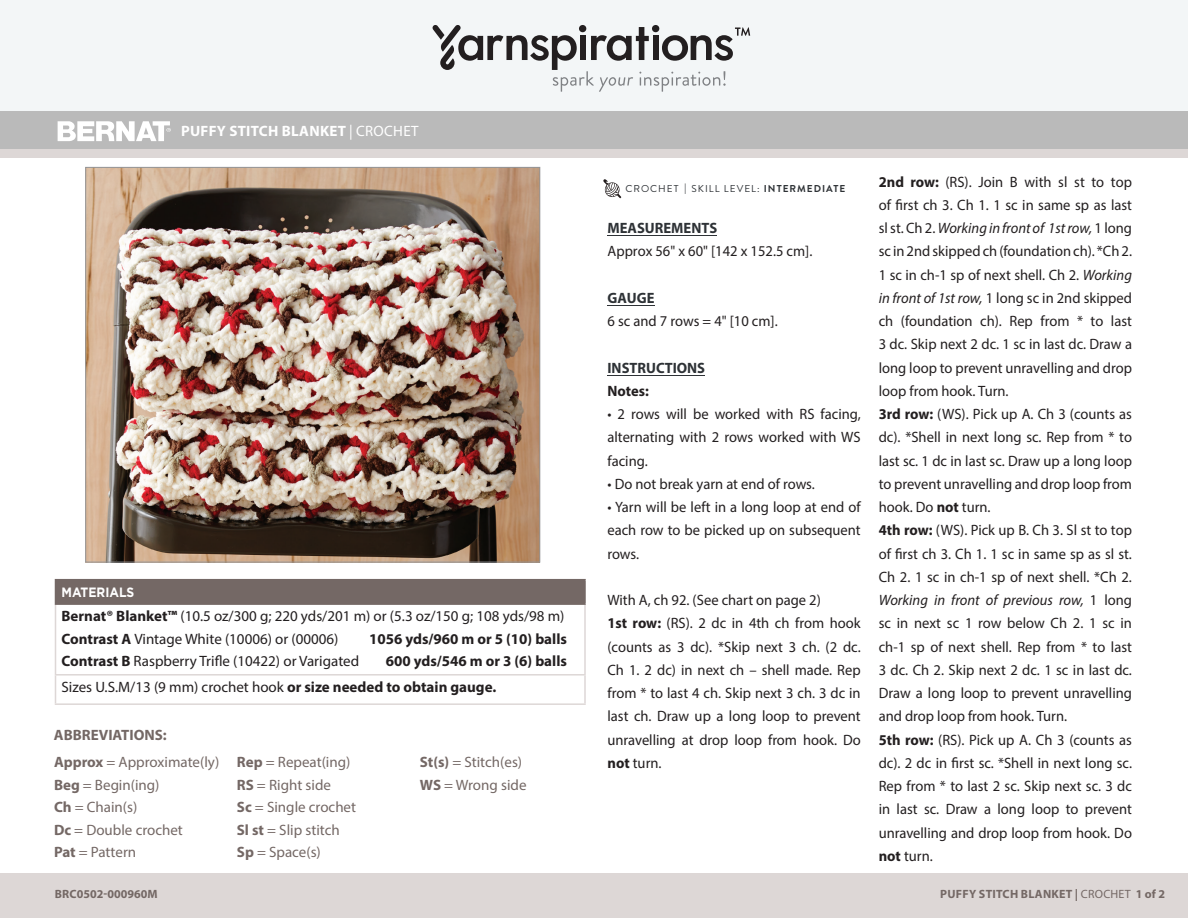
<style>
.page{position:relative;width:1188px;height:918px;background:#fff}
.page>*{position:absolute;margin:0;border:0;box-sizing:border-box;transform-origin:0 0}
.t1{font:15px/23.2px "Myriad Pro";color:#231f20}
.t2{font:15px/22.5px "Myriad Pro";color:#746865}
.t3{font:700 15px/25.7px "Myriad Pro";color:#231f20}
.Pattern_Title{font:700 15px "Myriad Pro";letter-spacing:.02em;color:#fff}
.t4{font:700 15px/23.2px "Myriad Pro";color:#2e3236}
.t5{font:700 15px "Myriad Pro";color:#746865}
.t6{font:700 13.5px "Gotham";color:#fff;scale:.9 1}
.t7{font:700 12px "Myriad Pro";letter-spacing:.02em;color:#746865}
.t8{font:700 12px "Myriad Pro";color:#746865}
.t9{font:9.9px "Brandon Grotesque";letter-spacing:.1em;color:#2d3135}
.s1{font-weight:400}
.s2{font-weight:700}
.s3{font-weight:700;color:#2e3236}
.s4{color:#231f20}
.s5{font-style:italic}
</style>
<div class="page">
<div style="left:0;top:149px;width:1188px;height:9px;background:#ddd7d6"></div>
<div style="left:0;top:111px;width:1188px;height:38px;background:#bababa"></div>
<div style="left:0;top:0;width:1188px;height:111px;background:#f3f6f7"></div>
<svg style="left:433px;top:25px;width:318px;height:67px"></svg>
<div style="left:0;top:874px;width:1188px;height:44px;background:#ddd7d6"></div>
<hr style="left:608px;top:375px;width:97px;height:1px;background:#2e3236">
<hr style="left:608px;top:305px;width:47px;height:1px;background:#2e3236">
<hr style="left:608px;top:235px;width:109px;height:1px;background:#2e3236">
<div style="left:56px;top:580px;width:529px;height:24px;background:#746865"></div>
<hr style="left:55px;top:605px;width:1px;height:69px;background:#ddd7d6">
<hr style="left:584px;top:605px;width:2px;height:69px;background:#ddd7d6">
<hr style="left:55px;top:674px;width:531px;height:2px;background:#ddd7d6">
<svg style="left:55px;top:676px;width:1px;height:27px"></svg>
<hr style="left:584px;top:676px;width:2px;height:27px;background:#ddd7d6">
<hr style="left:55px;top:703px;width:531px;height:2px;background:#ddd7d6">
<hr style="left:55px;top:579px;width:531px;height:1px;background:#746865">
<svg style="left:55px;top:580px;width:1px;height:23px"></svg>
<hr style="left:584px;top:580px;width:2px;height:23px;background:#746865">
<hr style="left:55px;top:603px;width:531px;height:2px;background:#746865">
<img style="left:88px;top:169px;width:450px;height:391px">
<svg style="left:57px;top:121px;width:114px;height:20px"></svg>
<svg style="left:603px;top:179px;width:18px;height:19px"></svg>
<p class="Pattern_Title" style="left:181px;top:121px;width:239px">PUFFY STITCH BLANKET <span class="s1">| CROCHET</span></p>
<p class="Pattern_Title" style="left:181px;top:121px;width:330px">TOTALLY TRIANGLES! MULTI-USE BAG <span class="s1">| CROCHET</span></p>
<p class="t6" style="left:62px;top:584px;width:82px">MATERIALS</p>
<p class="t1" style="left:62px;top:605px;width:505px;line-height:22.5px"><span class="s2">Bernat® Blanket™</span> (10.5 oz/300 g; 220 yds/201 m) or (5.3 oz/150 g; 108 yds/98 m)<br><span class="s2">Contrast A</span> Vintage White (10006) or (00006)</p>
<p class="t3" style="left:369px;top:626px;width:199px">1056 yds/960 m or 5 (10) balls</p>
<p class="t1" style="left:62px;top:649px;width:299px"><span class="s2">Contrast B</span> Raspberry Trifle (10422) or Varigated</p>
<p class="t3" style="left:62px;top:648px;width:507px;text-indent:324px">600 yds/546 m or 3 (6) balls<br><span class="s1">Sizes U.S.M/13 (9 mm) crochet hook</span> or size needed to obtain gauge.</p>
<p class="t5" style="left:54px;top:725px;width:114px">ABBREVIATIONS:</p>
<p class="t2" style="left:54px;top:751px;width:167px"><span class="s2">Approx</span> = Approximate(ly)<br><span class="s2">Beg</span> = Begin(ing)<br><span class="s2">Ch</span> = Chain(s)<br><span class="s2">Dc</span> = Double crochet<br><span class="s2">Pat</span> = Pattern</p>
<p class="t2" style="left:237px;top:751px;width:121px"><span class="s2">Rep</span> = Repeat(ing)<br><span class="s2">RS</span> = Right side<br><span class="s2">Sc</span> = Single crochet<br><span class="s2">Sl st</span> = Slip stitch<br><span class="s2">Sp</span> = Space(s)</p>
<p class="t2" style="left:420px;top:751px;width:108px"><span class="s2">St(s)</span> = Stitch(es)<br><span class="s2">WS</span> = Wrong side</p>
<p class="t8" style="left:55px;top:886px;width:105px">BRC0502-000960M</p>
<p class="t9" style="left:625px;top:182px;width:221px">CROCHET <span class="s2">|</span> SKILL LEVEL: <span class="s2">INTERMEDIATE</span></p>
<p class="t1" style="left:608px;top:216px;width:206px"><span class="s3">MEASUREMENTS<br></span>Approx 56" x 60" [142 x 152.5 cm].</p>
<p class="t1" style="left:608px;top:286px;width:172px"><span class="s3">GAUGE<br></span>6 sc and 7 rows = 4" [10 cm].</p>
<p class="t4" style="left:608px;top:355px;width:99px">INSTRUCTIONS<br><span class="s4">Notes:</span></p>
<p class="t1" style="left:608px;top:402px;width:255px;text-align:justify">• 2 rows will be worked with RS facing, alternating with 2 rows worked with WS facing.</p>
<p class="t1" style="left:608px;top:472px;width:209px">• Do not break yarn at end of rows.</p>
<p class="t1" style="left:608px;top:495px;width:255px;text-align:justify">• Yarn will be left in a long loop at end of each row to be picked up on subsequent rows.</p>
<p class="t1" style="left:608px;top:588px;width:255px">With A, ch 92. (See chart on page 2)<br><span class="s2">1st row:</span> (RS). 2 dc in 4th ch from hook (counts as 3 dc). *Skip next 3 ch. (2 dc.<br>Ch 1. 2 dc) in next ch – shell made. Rep from * to last 4 ch. Skip next 3 ch. 3 dc in last ch. Draw up a long loop to prevent unravelling at drop loop from hook. Do <span class="s2">not</span> turn.</p>
<p class="t1" style="left:879px;top:170px;width:255px"><span class="s2">2nd row:</span> (RS). Join B with sl st to top of first ch 3. Ch 1. 1 sc in same sp as last sl st. Ch 2. <span class="s5">Working in front of 1st row,</span> 1 long sc in 2nd skipped ch (foundation ch). *Ch 2.<br>1 sc in ch-1 sp of next shell. Ch 2. <span class="s5">Working in front of 1st row,</span> 1 long sc in 2nd skipped ch (foundation ch). Rep from * to last 3 dc. Skip next 2 dc. 1 sc in last dc. Draw a long loop to prevent unravelling and drop loop from hook. Turn.<br><span class="s2">3rd row:</span> (WS). Pick up A. Ch 3 (counts as dc). *Shell in next long sc. Rep from * to last sc. 1 dc in last sc. Draw up a long loop to prevent unravelling and drop loop from hook. Do <span class="s2">not</span> turn.<br><span class="s2">4th row:</span> (WS). Pick up B. Ch 3. Sl st to top of first ch 3. Ch 1. 1 sc in same sp as sl st.<br>Ch 2. 1 sc in ch-1 sp of next shell. *Ch 2.<br><span class="s5">Working in front of previous row,</span> 1 long sc in next sc 1 row below Ch 2. 1 sc in ch-1 sp of next shell. Rep from * to last 3 dc. Ch 2. Skip next 2 dc. 1 sc in last dc.<br>Draw a long loop to prevent unravelling and drop loop from hook. Turn.<br><span class="s2">5th row:</span> (RS). Pick up A. Ch 3 (counts as dc). 2 dc in first sc. *Shell in next long sc.<br>Rep from * to last 2 sc. Skip next sc. 3 dc in last sc. Draw a long loop to prevent unravelling and drop loop from hook. Do <span class="s2">not</span> turn.</p>
<p class="t7" style="left:940px;top:886px;width:226px">PUFFY STITCH BLANKET | <span class="s1">CROCHET</span> 1 of 2</p>
<p class="t7" style="left:846px;top:887px;width:289px">GRANNY STRAWBERRY DISH LOTH | <span class="s1">CROCHET 1 of 1</span></p>
</div>
